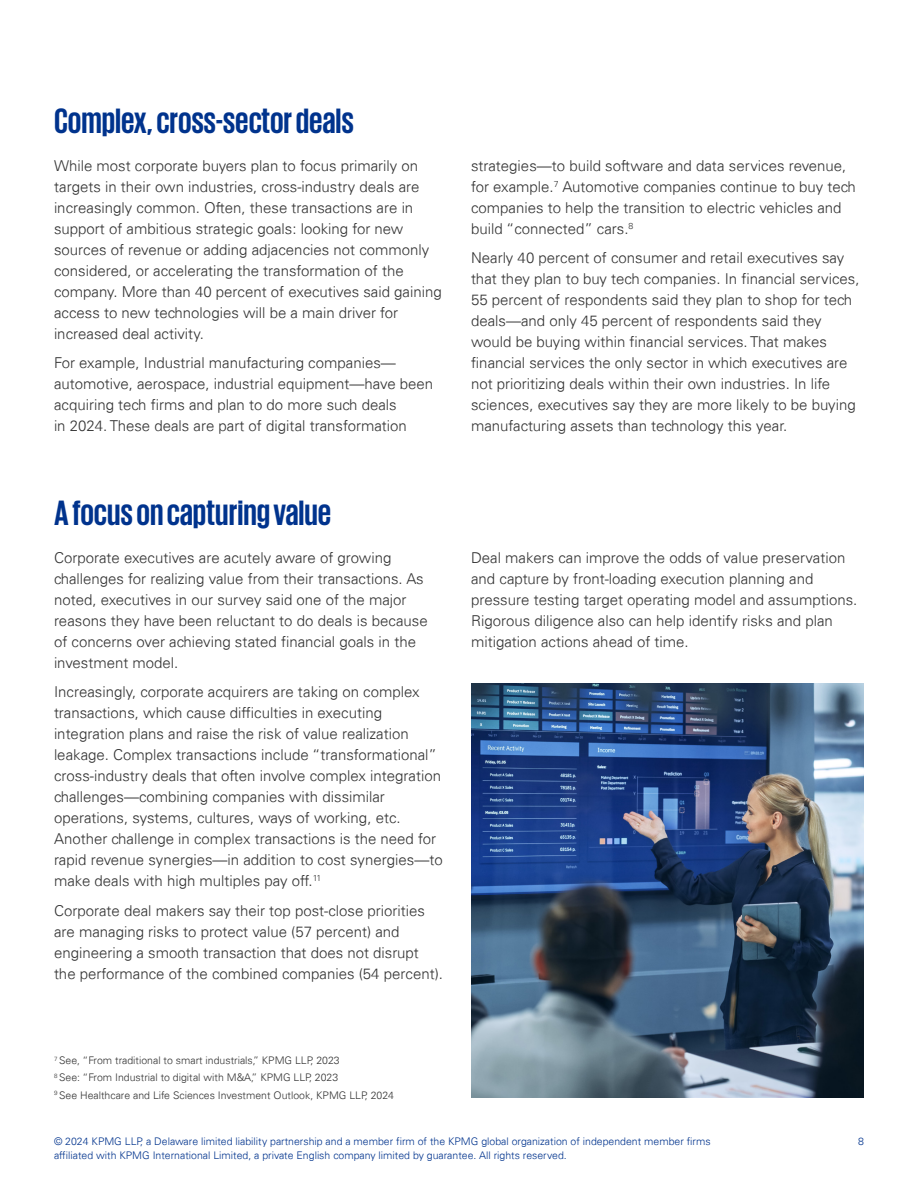
<style>
.page{position:relative;width:918px;height:1188px;background:#fff}
.page>*{position:absolute;margin:0;border:0;box-sizing:border-box;transform-origin:0 0}
.t1{font:700 36px "KPMG";color:#00338d}
.t2{font:300 15px/21px "Univers 45";color:#333}
.t3{font:300 10.5px "Univers 45";color:#00338d}
.t4{font:300 10.5px/17.1px "Univers 45";color:#333}
</style>
<div class="page">
<img style="left:471px;top:684px;width:393px;height:414px">
<h1 class="t1" style="left:54px;top:103px;width:302px">Complex, cross-sector deals</h1>
<p class="t2" style="left:54px;top:155px;width:389px">While most corporate buyers plan to focus primarily on targets in their own industries, cross-industry deals are increasingly common. Often, these transactions are in support of ambitious strategic goals: looking for new sources of revenue or adding adjacencies not commonly considered, or accelerating the transformation of the company. More than 40 percent of executives said gaining access to new technologies will be a main driver for increased deal activity.</p>
<p class="t2" style="left:54px;top:353px;width:381px">For example, Industrial manufacturing companies— automotive, aerospace, industrial equipment—have been acquiring tech firms and plan to do more such deals<br>in 2024. These deals are part of digital transformation</p>
<h1 class="t1" style="left:54px;top:495px;width:279px">A focus on capturing value</h1>
<p class="t2" style="left:54px;top:547px;width:375px">Corporate executives are acutely aware of growing challenges for realizing value from their transactions. As noted, executives in our survey said one of the major reasons they have been reluctant to do deals is because of concerns over achieving stated financial goals in the investment model.</p>
<p class="t2" style="left:54px;top:682px;width:390px">Increasingly, corporate acquirers are taking on complex transactions, which cause difficulties in executing integration plans and raise the risk of value realization leakage. Complex transactions include “transformational” cross-industry deals that often involve complex integration challenges—combining companies with dissimilar operations, systems, cultures, ways of working, etc.<br>Another challenge in complex transactions is the need for rapid revenue synergies—in addition to cost synergies—to make deals with high multiples pay off.<sup>11</sup></p>
<p class="t2" style="left:54px;top:900px;width:391px">Corporate deal makers say their top post-close priorities are managing risks to protect value (57 percent) and engineering a smooth transaction that does not disrupt the performance of the combined companies (54 percent).</p>
<p class="t2" style="left:471px;top:155px;width:386px">strategies—to build software and data services revenue, for example.<sup>7</sup> Automotive companies continue to buy tech companies to help the transition to electric vehicles and build “connected” cars.<sup>8</sup></p>
<p class="t2" style="left:471px;top:248px;width:390px">Nearly 40 percent of consumer and retail executives say that they plan to buy tech companies. In financial services, 55 percent of respondents said they plan to shop for tech deals—and only 45 percent of respondents said they would be buying within financial services. That makes financial services the only sector in which executives are not prioritizing deals within their own industries. In life sciences, executives say they are more likely to be buying manufacturing assets than technology this year.</p>
<p class="t2" style="left:471px;top:547px;width:388px">Deal makers can improve the odds of value preservation and capture by front-loading execution planning and pressure testing target operating model and assumptions.<br>Rigorous diligence also can help identify risks and plan mitigation actions ahead of time.</p>
<p class="t4" style="left:54px;top:1052px;width:342px"><sup>7</sup> See, “From traditional to smart industrials,” KPMG LLP, 2023<br><sup>8</sup> See: “From Industrial to digital with M&amp;A,” KPMG LLP, 2023<br><sup>9</sup> See Healthcare and Life Sciences Investment Outlook, KPMG LLP, 2024</p>
<p class="t3" style="left:54px;top:1135px;width:658px">© 2024 KPMG LLP, a Delaware limited liability partnership and a member firm of the KPMG global organization of independent member firms</p>
<p class="t3" style="left:858px;top:1135px;width:7px">8</p>
<p class="t3" style="left:54px;top:1149px;width:514px">affiliated with KPMG International Limited, a private English company limited by guarantee. All rights reserved.</p>
</div>
